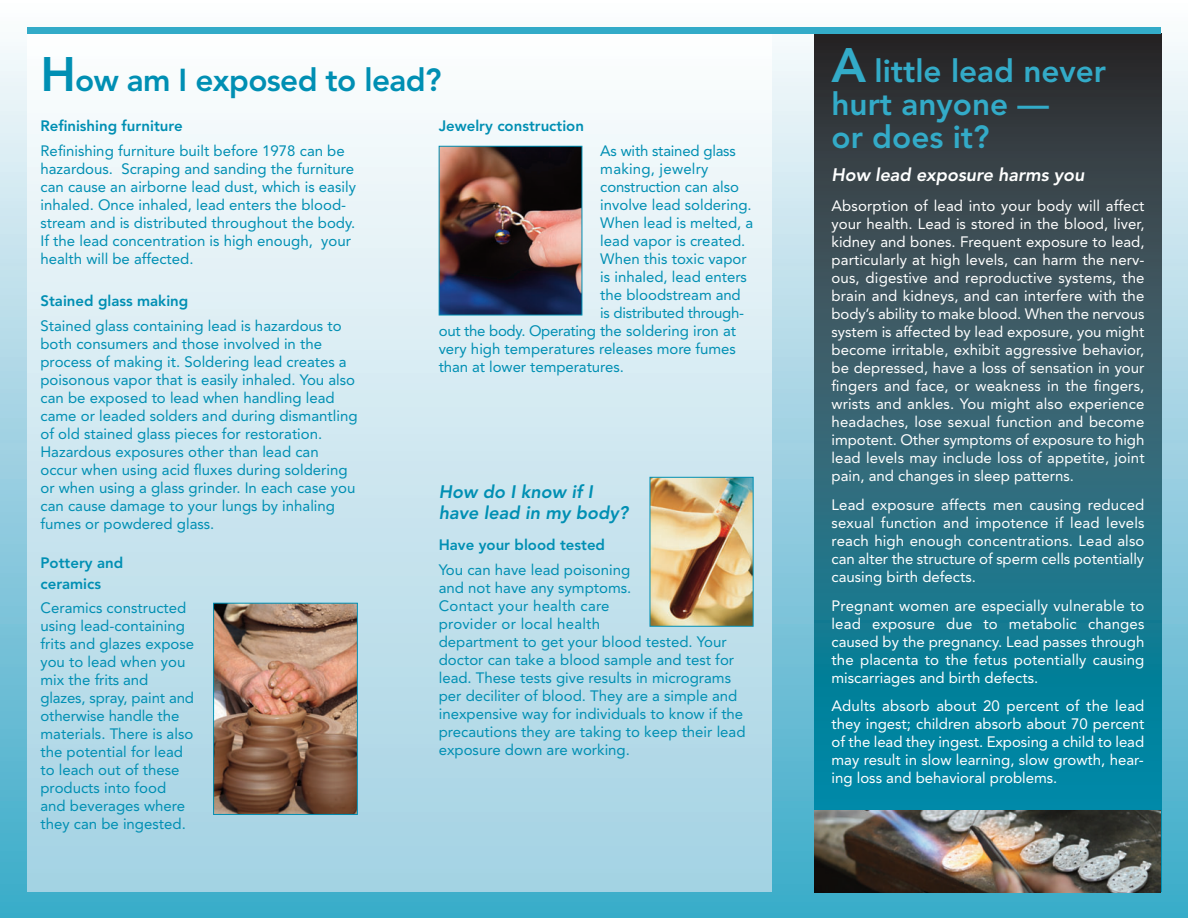
<style>
.page{position:relative;width:1188px;height:918px;background:#fff}
.page>*{position:absolute;margin:0;border:0;box-sizing:border-box;transform-origin:0 0}
.t1{font:800 31.5px/33px "Avenir LT Std";color:#33abc8}
.t2{font:800 31.5px "Avenir LT Std";letter-spacing:-.02em;color:#008fb3}
.t3{font:italic 800 18px/21.6px "Avenir LT Std";color:#008fb3}
.t4{font:italic 800 18px "Avenir LT Std";letter-spacing:-.005em;color:#fff}
.t5{font:15px/18px "Avenir LT Std";color:#008fb3}
.t6{font:15px/18px "Avenir LT Std";color:#fff;text-align:justify}
.t7{font:800 15px/20.2px "Avenir LT Std";color:#008fb3}
.t8{font:15px "Avenir LT Std";letter-spacing:-.02em;color:#008fb3}
.s1{font-size:48px}
</style>
<div class="page">
<div style="left:0;top:0;width:1188px;height:918px;background:linear-gradient(to bottom,#faf7f9,#3ba8c7)"></div>
<svg style="left:815px;top:34px;width:346px;height:776px;background:#276170"></svg>
<div style="left:27px;top:33px;width:744px;height:858px;background:linear-gradient(to bottom,#fcfdfe,#a3d2e3)"></div>
<div style="left:27px;top:27px;width:1134px;height:7px;background:#33abc8"></div>
<img style="left:815px;top:810px;width:346px;height:83px">
<img style="left:652px;top:479px;width:100px;height:146px">
<div style="left:650px;top:477px;width:104px;height:150px;border:1px solid #008fb3"></div>
<img style="left:215px;top:605px;width:141px;height:208px">
<div style="left:213px;top:603px;width:145px;height:212px;border:1px solid #008fb3"></div>
<img style="left:441px;top:148px;width:139px;height:165px">
<div style="left:439px;top:146px;width:143px;height:169px;border:1px solid #008fb3"></div>
<h1 class="t2" style="left:40px;top:67px;width:402px"><span class="s1">H</span>ow am I exposed to lead?</h1>
<p class="t7" style="left:40px;top:117px;width:144px">Refinishing furniture</p>
<p class="t5" style="left:40px;top:143px;width:317px">Refinishing furniture built before 1978 can be hazardous. Scraping and sanding the furniture can cause an airborne lead dust, which is easily inhaled. Once inhaled, lead enters the blood&shy;stream and is distributed throughout the body.<br>If the lead concentration is high enough, your health will be affected.</p>
<p class="t7" style="left:40px;top:292px;width:149px">Stained glass making</p>
<p class="t5" style="left:40px;top:318px;width:319px">Stained glass containing lead is hazardous to both consumers and those involved in the process of making it. Soldering lead creates a poisonous vapor that is easily inhaled. You also can be exposed to lead when handling lead came or leaded solders and during dismantling of old stained glass pieces for restoration.<br>Hazardous exposures other than lead can occur when using acid fluxes during soldering or when using a glass grinder. In each case you can cause damage to your lungs by inhaling fumes or powdered glass.</p>
<p class="t7" style="left:40px;top:554px;width:84px">Pottery and ceramics</p>
<p class="t5" style="left:40px;top:600px;width:155px">Ceramics constructed using lead-containing frits and glazes expose you to lead when you mix the frits and glazes, spray, paint and otherwise handle the materials. There is also the potential for lead to leach out of these products into food and beverages where they can be ingested.</p>
<p class="t7" style="left:439px;top:117px;width:147px">Jewelry construction</p>
<p class="t5" style="left:600px;top:143px;width:137px">As with stained glass</p>
<p class="t5" style="left:600px;top:161px;width:110px">making, jewelry</p>
<p class="t5" style="left:600px;top:179px;width:140px">construction can also</p>
<p class="t5" style="left:600px;top:197px;width:153px">involve lead soldering.</p>
<p class="t5" style="left:600px;top:215px;width:154px">When lead is melted, a</p>
<p class="t5" style="left:600px;top:233px;width:147px">lead vapor is created.</p>
<p class="t5" style="left:600px;top:251px;width:148px">When this toxic vapor</p>
<p class="t5" style="left:600px;top:269px;width:148px">is inhaled, lead enters</p>
<p class="t5" style="left:600px;top:287px;width:142px">the bloodstream and</p>
<p class="t8" style="left:600px;top:307px;width:145px">is distributed through-</p>
<p class="t8" style="left:439px;top:325px;width:299px">out the body. Operating the soldering iron at</p>
<p class="t5" style="left:439px;top:341px;width:299px">very high temperatures releases more fumes</p>
<p class="t5" style="left:439px;top:359px;width:187px">than at lower temperatures.</p>
<p class="t3" style="left:439px;top:482px;width:191px">How do I know if I have lead in my body?</p>
<p class="t7" style="left:439px;top:536px;width:168px">Have your blood tested</p>
<p class="t5" style="left:439px;top:562px;width:308px">You can have lead poisoning<br>and not have any symptoms.<br>Contact your health care<br>provider or local health<br>department to get your blood tested. Your doctor can take a blood sample and test for lead. These tests give results in micrograms per deciliter of blood. They are a simple and inexpensive way for individuals to know if the precautions they are taking to keep their lead exposure down are working.</p>
<h1 class="t1" style="left:832px;top:57px;width:276px"><span class="s1">A</span> little lead never hurt anyone —<br>or does it?</h1>
<p class="t4" style="left:832px;top:167px;width:254px">How lead exposure harms you</p>
<p class="t6" style="left:832px;top:198px;width:315px">Absorption of lead into your body will affect your health. Lead is stored in the blood, liver, kidney and bones. Frequent exposure to lead, particularly at high levels, can harm the nerv&shy;ous, digestive and reproductive systems, the brain and kidneys, and can interfere with the body’s ability to make blood. When the nervous system is affected by lead exposure, you might become irritable, exhibit aggressive behavior, be depressed, have a loss of sensation in your fingers and face, or weakness in the fingers, wrists and ankles. You might also experience headaches, lose sexual function and become impotent. Other symptoms of exposure to high lead levels may include loss of appetite, joint pain, and changes in sleep patterns.</p>
<p class="t6" style="left:832px;top:497px;width:314px">Lead exposure affects men causing reduced sexual function and impotence if lead levels reach high enough concentrations. Lead also can alter the structure of sperm cells potentially causing birth defects.</p>
<p class="t6" style="left:832px;top:598px;width:314px">Pregnant women are especially vulnerable to lead exposure due to metabolic changes caused by the pregnancy. Lead passes through the placenta to the fetus potentially causing miscarriages and birth defects.</p>
<p class="t6" style="left:832px;top:698px;width:314px">Adults absorb about 20 percent of the lead they ingest; children absorb about 70 percent of the lead they ingest. Exposing a child to lead may result in slow learning, slow growth, hear&shy;ing loss and behavioral problems.</p>
</div>
